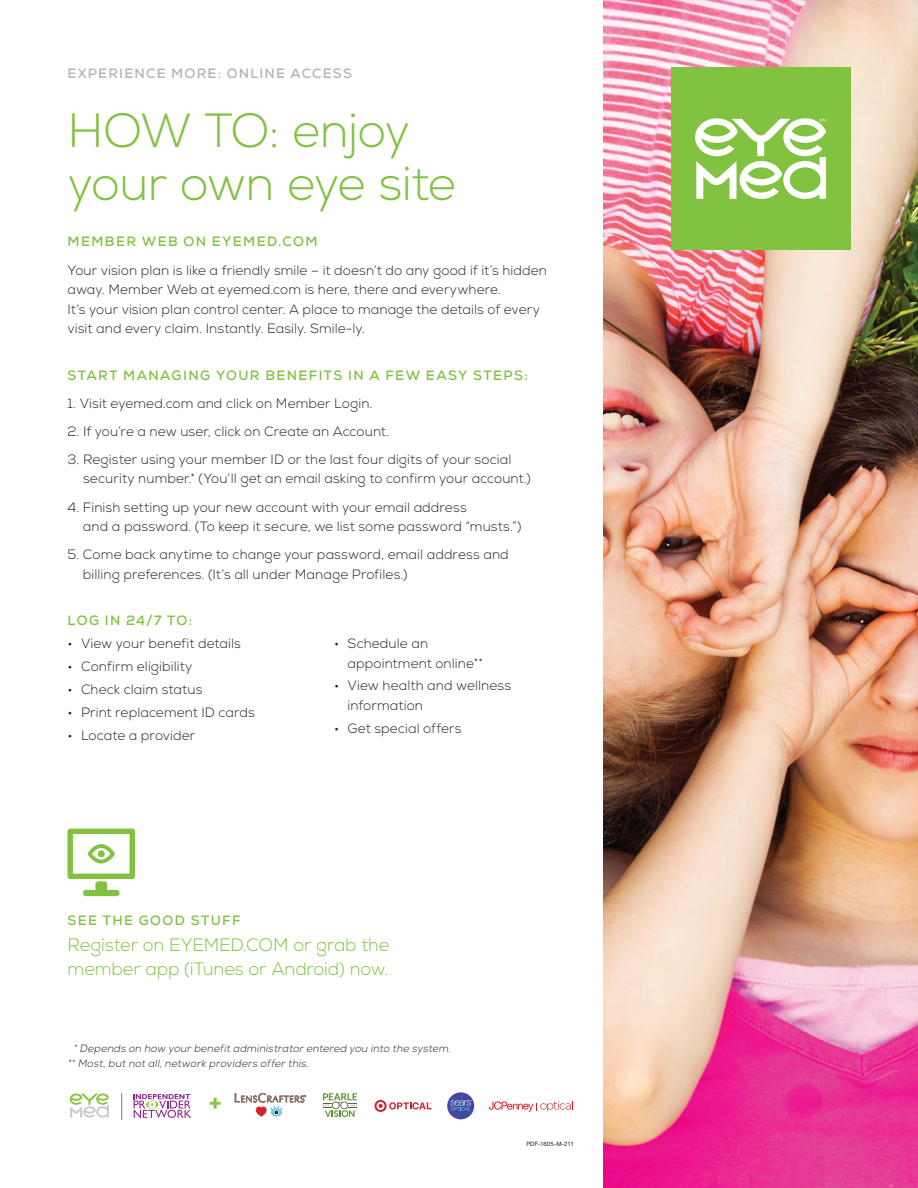
<style>
.page{position:relative;width:918px;height:1188px;background:#fff}
.page>*{position:absolute;margin:0;border:0;box-sizing:border-box;transform-origin:0 0}
.t1{font:300 48px/52.5px "Nexa";letter-spacing:-.02em;color:#81c340}
.t2{font:300 18px/24px "Nexa";letter-spacing:-.005em;color:#81c340}
.body_0_09_SB{font:300 13.5px/19.5px "Nexa";letter-spacing:.005em;color:#231f20}
.subhead{font:700 13.5px "Nexa";letter-spacing:.105em;color:#81c340}
.t3{font:700 13.5px "Nexa";letter-spacing:.09em;color:#b1b4b5}
.body_copy{font:italic 300 10.5px "Nexa";color:#231f20}
.Body{font:6px "Helvetica Neue";letter-spacing:.005em;color:#231f20}
</style>
<div class="page">
<img style="left:603px;top:0;width:315px;height:1188px">
<div style="left:671px;top:68px;width:179px;height:182px;background:#81c340"></div>
<svg style="left:695px;top:118px;width:131px;height:81px"></svg>
<svg style="left:375px;top:1100px;width:57px;height:12px"></svg>
<svg style="left:323px;top:1093px;width:34px;height:24px"></svg>
<svg style="left:210px;top:1098px;width:11px;height:11px"></svg>
<svg style="left:133px;top:1094px;width:58px;height:24px"></svg>
<svg style="left:235px;top:1093px;width:71px;height:23px"></svg>
<div style="left:447px;top:1092px;width:27px;height:27px;background:#424a9f;border-radius:50%"></div>
<svg style="left:450px;top:1100px;width:22px;height:11px"></svg>
<svg style="left:70px;top:1094px;width:39px;height:24px"></svg>
<svg style="left:121px;top:1093px;width:1px;height:27px"></svg>
<svg style="left:489px;top:1101px;width:84px;height:11px"></svg>
<svg style="left:68px;top:829px;width:67px;height:67px"></svg>
<div style="left:98px;top:850px;width:7px;height:7px;background:#81c340;border-radius:50%"></div>
<p class="t3" style="left:68px;top:64px;width:286px">EXPERIENCE MORE: ONLINE ACCESS</p>
<p class="t1" style="left:68px;top:106px;width:390px">HOW TO: enjoy your own eye site</p>
<p class="subhead" style="left:68px;top:233px;width:251px">MEMBER WEB ON EYEMED.COM</p>
<p class="body_0_09_SB" style="left:68px;top:260px;width:481px">Your vision plan is like a friendly smile – it doesn’t do any good if it’s hidden away. Member Web at eyemed.com is here, there and everywhere.<br>It’s your vision plan control center. A place to manage the details of every visit and every claim. Instantly. Easily. Smile-ly.</p>
<p class="subhead" style="left:68px;top:366px;width:462px">START MANAGING YOUR BENEFITS IN A FEW EASY STEPS:</p>
<p class="body_0_09_SB" style="left:68px;top:394px;width:307px">1. Visit eyemed.com and click on Member Login.</p>
<p class="body_0_09_SB" style="left:68px;top:422px;width:323px">2. If you’re a new user, click on Create an Account.</p>
<p class="body_0_09_SB" style="left:83px;top:450px;width:449px;text-indent:-16px">3. Register using your member ID or the last four digits of your social security number.* (You’ll get an email asking to confirm your account.)</p>
<p class="body_0_09_SB" style="left:83px;top:498px;width:440px;text-indent:-15px">4. Finish setting up your new account with your email address<br>and a password. (To keep it secure, we list some password “musts.”)</p>
<p class="body_0_09_SB" style="left:83px;top:545px;width:427px;text-indent:-15px">5. Come back anytime to change your password, email address and billing preferences. (It’s all under Manage Profiles.)</p>
<p class="subhead" style="left:68px;top:612px;width:126px">LOG IN 24/7 TO:</p>
<p class="body_0_09_SB" style="left:68px;top:634px;width:175px">• View your benefit details</p>
<p class="body_0_09_SB" style="left:68px;top:657px;width:126px">• Confirm eligibility</p>
<p class="body_0_09_SB" style="left:68px;top:680px;width:136px">• Check claim status</p>
<p class="body_0_09_SB" style="left:68px;top:703px;width:189px">• Print replacement ID cards</p>
<p class="body_0_09_SB" style="left:68px;top:726px;width:129px">• Locate a provider</p>
<p class="body_0_09_SB" style="left:348px;top:634px;width:137px;text-indent:-14px">• Schedule an appointment online**</p>
<p class="body_0_09_SB" style="left:348px;top:676px;width:165px;text-indent:-14px">• View health and wellness information</p>
<p class="body_0_09_SB" style="left:334px;top:719px;width:129px">• Get special offers</p>
<p class="subhead" style="left:68px;top:912px;width:174px">SEE THE GOOD STUFF</p>
<p class="t2" style="left:68px;top:934px;width:323px">Register on EYEMED.COM or grab the member app (iTunes or Android) now.</p>
<p class="body_copy" style="left:73px;top:1042px;width:382px">*Depends on how your benefitadministrator entered you into the system.</p>
<p class="body_copy" style="left:68px;top:1058px;width:245px">**Most,butnotall,network providers offer this.</p>
<p class="Body" style="left:526px;top:1141px;width:49px">PDF-1605-M-211</p>
</div>
